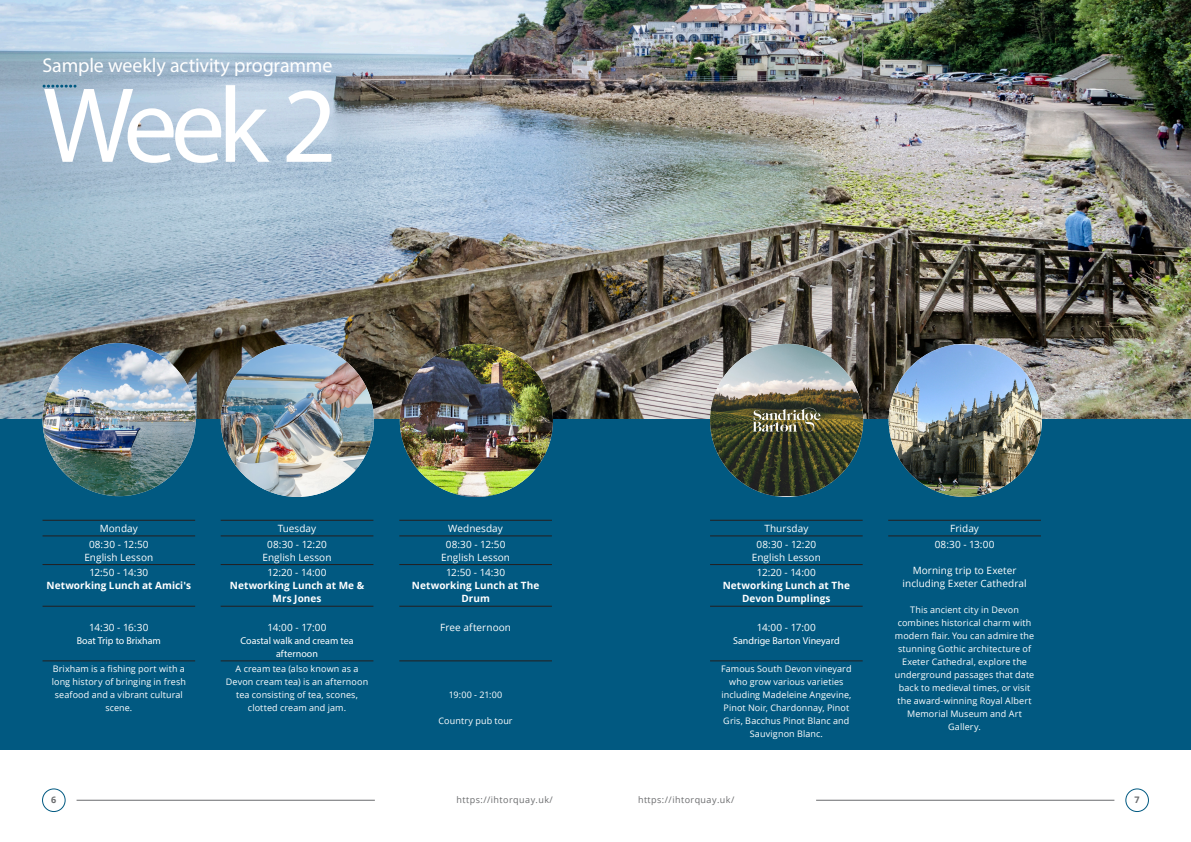
<style>
.page{position:relative;width:1191px;height:842px;background:#fff}
.page>*{position:absolute;margin:0;border:0;box-sizing:border-box;transform-origin:0 0}
.Headline_-_Extrabold__Align_Left{font:108px "Myriad Pro";color:#fff}
.t1{font:20px "Myriad Pro";letter-spacing:-.01em;color:#fff}
.Headline_-_Bold_Italic__Align_Left{font:10px "Open Sans";letter-spacing:.005em;color:#fff}
.Headline_-_Bold_Italic__Align_Left-2{font:700 10px/13px "Open Sans";letter-spacing:.005em;color:#fff;text-align:center}
.Headline_-_Bold__Align_Center{font:10px/13px "Myriad Pro";color:#fff;text-align:center}
.Headline_-_Bold__Align_Center-2{font:10px/13px "Open Sans";letter-spacing:.005em;color:#fff;text-align:center}
.Body_Text_-_Regular__Justify{font:9px/13px "Open Sans";letter-spacing:.01em;color:#fff;text-align:center}
.Headline_-_Bold__Align_Center-3{font:9px/13px "Open Sans";letter-spacing:.01em;color:#fff;text-align:center}
.t2{font:9px "Open Sans";letter-spacing:.05em;color:#6a6b6d}
.t3{font:700 9px "Open Sans";color:#6a6b6d}
</style>
<div class="page">
<img style="left:0;top:0;width:1191px;height:420px">
<div style="left:0;top:420px;width:1191px;height:330px;background:#015981"></div>
<img style="left:43px;top:343px;width:153px;height:153px;border-radius:77px">
<svg style="left:44px;top:85px;width:32px;height:3px"></svg>
<img style="left:221px;top:344px;width:153px;height:153px;border-radius:77px">
<img style="left:400px;top:344px;width:153px;height:153px;border-radius:77px">
<img style="left:710px;top:344px;width:153px;height:152px">
<img style="left:888px;top:344px;width:153px;height:153px">
<hr style="left:43px;top:520px;width:152px;height:1px;background:#231f20">
<hr style="left:221px;top:520px;width:152px;height:1px;background:#231f20">
<hr style="left:399px;top:520px;width:153px;height:1px;background:#231f20">
<hr style="left:43px;top:535px;width:152px;height:1px;background:#231f20">
<hr style="left:221px;top:535px;width:152px;height:1px;background:#231f20">
<hr style="left:399px;top:535px;width:153px;height:1px;background:#231f20">
<hr style="left:43px;top:564px;width:152px;height:1px;background:#231f20">
<hr style="left:221px;top:564px;width:152px;height:1px;background:#231f20">
<hr style="left:399px;top:564px;width:153px;height:1px;background:#231f20">
<hr style="left:43px;top:606px;width:152px;height:1px;background:#231f20">
<hr style="left:221px;top:606px;width:152px;height:1px;background:#231f20">
<hr style="left:399px;top:606px;width:153px;height:1px;background:#231f20">
<hr style="left:43px;top:660px;width:152px;height:1px;background:#231f20">
<hr style="left:221px;top:660px;width:152px;height:1px;background:#231f20">
<hr style="left:399px;top:660px;width:153px;height:1px;background:#231f20">
<hr style="left:710px;top:520px;width:152px;height:1px;background:#231f20">
<hr style="left:888px;top:520px;width:153px;height:1px;background:#231f20">
<hr style="left:710px;top:535px;width:152px;height:1px;background:#231f20">
<hr style="left:888px;top:535px;width:153px;height:1px;background:#231f20">
<hr style="left:710px;top:564px;width:152px;height:1px;background:#231f20">
<hr style="left:710px;top:606px;width:152px;height:1px;background:#231f20">
<hr style="left:710px;top:660px;width:152px;height:1px;background:#231f20">
<hr style="left:77px;top:800px;width:298px;height:1px;background:#6a6b6d">
<hr style="left:816px;top:800px;width:298px;height:1px;background:#6a6b6d">
<div style="left:42px;top:788px;width:23px;height:24px;border:1px solid #015981;border-radius:50%"></div>
<div style="left:1125px;top:788px;width:23px;height:24px;border:1px solid #015981;border-radius:50%"></div>
<p class="t1" style="left:43px;top:53px;width:291px">Sample weekly activity programme</p>
<p class="Headline_-_Extrabold__Align_Left" style="left:43px;top:59px;width:296px">Week 2</p>
<p class="Headline_-_Bold_Italic__Align_Left" style="left:100px;top:521px;width:40px">Monday</p>
<p class="Headline_-_Bold_Italic__Align_Left" style="left:278px;top:521px;width:40px">Tuesday</p>
<p class="Headline_-_Bold_Italic__Align_Left" style="left:448px;top:521px;width:56px">Wednesday</p>
<p class="Headline_-_Bold_Italic__Align_Left" style="left:89px;top:537px;width:61px">08:30 - 12:50</p>
<p class="Headline_-_Bold_Italic__Align_Left" style="left:84px;top:550px;width:70px">English Lesson</p>
<p class="Headline_-_Bold_Italic__Align_Left" style="left:267px;top:537px;width:61px">08:30 - 12:20</p>
<p class="Headline_-_Bold_Italic__Align_Left" style="left:262px;top:550px;width:70px">English Lesson</p>
<p class="Headline_-_Bold_Italic__Align_Left" style="left:446px;top:537px;width:61px">08:30 - 12:50</p>
<p class="Headline_-_Bold_Italic__Align_Left" style="left:441px;top:550px;width:70px">English Lesson</p>
<p class="Headline_-_Bold_Italic__Align_Left" style="left:89px;top:566px;width:60px">12:50 - 14:30</p>
<p class="Headline_-_Bold_Italic__Align_Left-2" style="left:47px;top:579px;width:146px">Networking Lunch at Amici's</p>
<p class="Headline_-_Bold_Italic__Align_Left" style="left:267px;top:566px;width:60px">12:20 - 14:00</p>
<p class="Headline_-_Bold_Italic__Align_Left-2" style="left:230px;top:579px;width:136px">Networking Lunch at Me &amp;<br>Mrs Jones</p>
<p class="Headline_-_Bold_Italic__Align_Left" style="left:446px;top:566px;width:60px">12:50 - 14:30</p>
<p class="Headline_-_Bold_Italic__Align_Left-2" style="left:412px;top:579px;width:129px">Networking Lunch at The<br>Drum</p>
<p class="Headline_-_Bold_Italic__Align_Left" style="left:89px;top:620px;width:61px">14:30 - 16:30</p>
<p class="Headline_-_Bold__Align_Center" style="left:77px;top:634px;width:86px">Boat Trip to Brixham</p>
<p class="Headline_-_Bold_Italic__Align_Left" style="left:267px;top:620px;width:60px">14:00 - 17:00</p>
<p class="Headline_-_Bold__Align_Center" style="left:240px;top:634px;width:115px">Coastal walk and cream tea afternoon</p>
<p class="Headline_-_Bold__Align_Center-2" style="left:440px;top:620px;width:72px">Free afternoon</p>
<p class="Body_Text_-_Regular__Justify" style="left:52px;top:662px;width:136px">Brixham is a fishing port with a long history of bringing in fresh seafood and a vibrant cultural scene.</p>
<p class="Body_Text_-_Regular__Justify" style="left:226px;top:662px;width:144px">A cream tea (also known as a<br>Devon cream tea) is an afternoon tea consisting of tea, scones, clotted cream and jam.</p>
<p class="Body_Text_-_Regular__Justify" style="left:449px;top:688px;width:55px">19:00 - 21:00</p>
<p class="Body_Text_-_Regular__Justify" style="left:438px;top:714px;width:75px">Country pub tour</p>
<p class="Headline_-_Bold_Italic__Align_Left" style="left:764px;top:521px;width:46px">Thursday</p>
<p class="Headline_-_Bold_Italic__Align_Left" style="left:950px;top:521px;width:30px">Friday</p>
<p class="Headline_-_Bold_Italic__Align_Left" style="left:756px;top:537px;width:61px">08:30 - 12:20</p>
<p class="Headline_-_Bold_Italic__Align_Left" style="left:752px;top:550px;width:70px">English Lesson</p>
<p class="Headline_-_Bold__Align_Center-2" style="left:934px;top:537px;width:61px">08:30 - 13:00</p>
<p class="Headline_-_Bold__Align_Center-2" style="left:902px;top:563px;width:125px">Morning trip to Exeter including Exeter Cathedral</p>
<p class="Headline_-_Bold__Align_Center-3" style="left:895px;top:603px;width:141px">This ancient city in Devon combines historical charm with modern flair. You can admire the stunning Gothic architecture of<br>Exeter Cathedral, explore the underground passages that date back to medieval times, or visit the award-winning Royal Albert<br>Memorial Museum and Art<br>Gallery.</p>
<p class="Headline_-_Bold_Italic__Align_Left" style="left:757px;top:566px;width:60px">12:20 - 14:00</p>
<p class="Headline_-_Bold_Italic__Align_Left-2" style="left:722px;top:579px;width:129px">Networking Lunch at The<br>Devon Dumplings</p>
<p class="Headline_-_Bold_Italic__Align_Left" style="left:757px;top:620px;width:60px">14:00 - 17:00</p>
<p class="Headline_-_Bold__Align_Center" style="left:733px;top:634px;width:108px">Sandrige Barton Vineyard</p>
<p class="Body_Text_-_Regular__Justify" style="left:721px;top:662px;width:132px">Famous South Devon vineyard who grow various varieties including Madeleine Angevine,<br>Pinot Noir, Chardonnay, Pinot<br>Gris, Bacchus Pinot Blanc and<br>Sauvignon Blanc.</p>
<p class="t3" style="left:51px;top:793px;width:7px">6</p>
<p class="t2" style="left:456px;top:794px;width:98px">https://ihtorquay.uk/</p>
<p class="t2" style="left:638px;top:794px;width:98px">https://ihtorquay.uk/</p>
<p class="t3" style="left:1134px;top:793px;width:7px">7</p>
</div>
